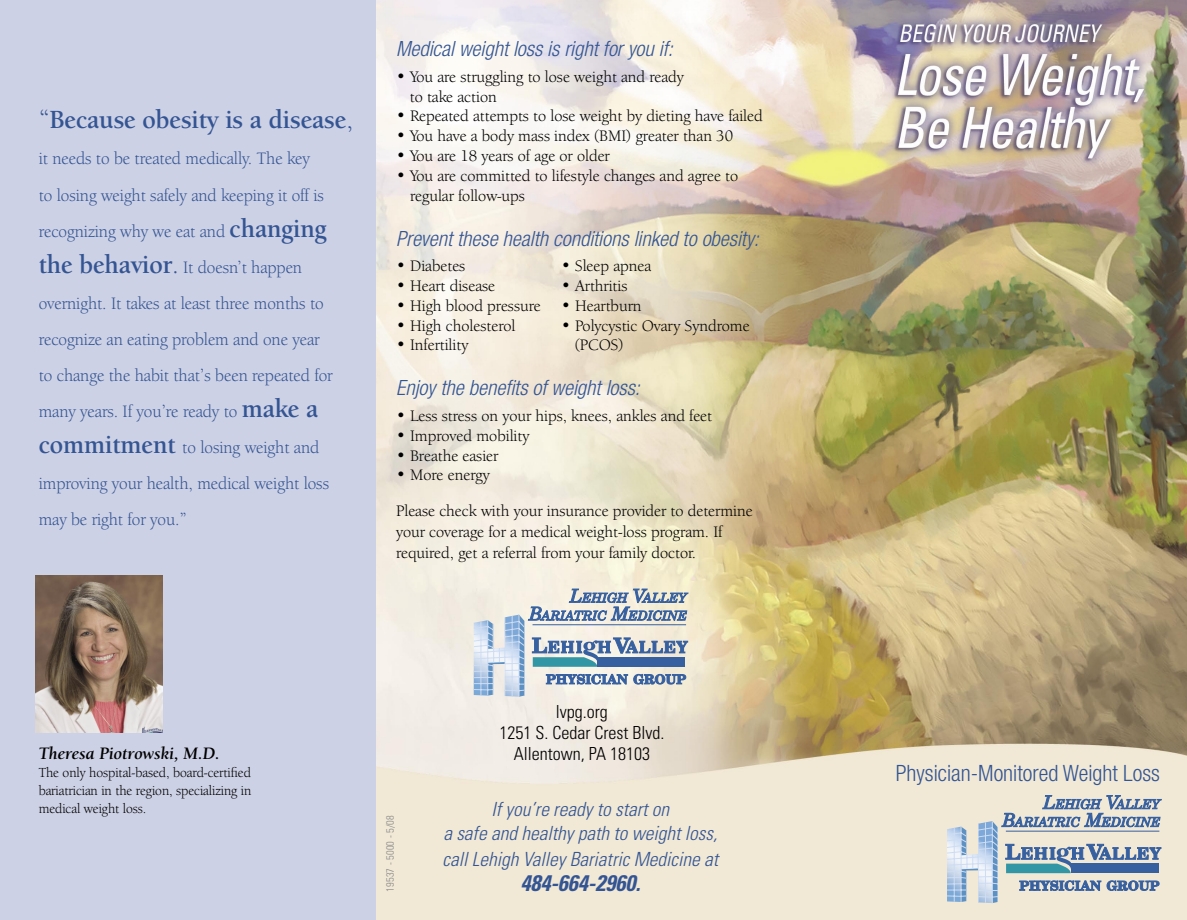
<style>
.page{position:relative;width:1187px;height:920px;background:#fff}
.page>*{position:absolute;margin:0;border:0;box-sizing:border-box;transform-origin:0 0}
.t1{font:700 27px "Berkeley Oldstyle IT Cby BT";letter-spacing:-.005em;color:#345593}
.t2{font:300 condensed 22.5px "Helvetica Neue";color:#345593}
.t3{font:italic 700 condensed 22.5px "Univers";color:#345593}
.t4{font:italic 300 condensed 21px "Helvetica Neue";color:#345593}
.t5{font:italic 300 condensed 19.5px/24.8px "Univers";color:#345593;text-align:center}
.t6{font:18px/36px "Berkeley Oldstyle IT Cby BT";letter-spacing:-.005em;color:#345593}
.t7{font:300 condensed 18px/21px "Univers";color:#000;text-align:center}
.t8{font:italic 700 18px "Berkeley Oldstyle IT Cby BT";color:#000}
.t9{font:300 condensed 18px "Helvetica Neue";color:#000}
.t10{font:16.5px/19.8px "Berkeley Oldstyle IT Cby BT";color:#000}
.t11{font:14.25px/18px "Berkeley Oldstyle IT Cby BT";letter-spacing:-.005em;color:#000;text-align:justify}
.t12{font:300 condensed 10.5px "Univers";letter-spacing:.01em;color:#888}
.s1{font-weight:400}
.s2{font-weight:700;font-size:27px}
.s3{font-size:27px}
</style>
<div class="page">
<div style="left:0;top:0;width:376px;height:919px;background:#cdd1e5"></div>
<img style="left:36px;top:575px;width:127px;height:157px">
<img style="left:376px;top:0;width:810px;height:919px">
<svg style="left:473px;top:589px;width:215px;height:107px;background:#bcc7d1"></svg>
<svg style="left:946px;top:795px;width:215px;height:108px;background:#bbc5cb"></svg>
<h1 class="t1" style="left:39px;top:104px;width:316px"><span class="s1">“</span>Because obesity is a disease<span class="s1">,</span></h1>
<p class="t6" style="left:39px;top:140px;width:295px">it needs to be treated medically. The key<br>to losing weight safely and keeping it off is recognizing why we eat and <span class="s2">changing the behavior</span><span class="s3">.</span> It doesn’t happen overnight. It takes at least three months to recognize an eating problem and one year to change the habit that’s been repeated for many years. If you’re ready to <span class="s2">make a commitment</span> to losing weight and improving your health, medical weight loss may be right for you.”</p>
<p class="t4" style="left:396px;top:37px;width:278px">Medical weight loss is right for you if:</p>
<p class="t10" style="left:410px;top:66px;width:275px;text-indent:-14px">• You are struggling to lose weight and ready to take action</p>
<p class="t10" style="left:396px;top:106px;width:368px">• Repeated attempts to lose weight by dieting have failed</p>
<p class="t10" style="left:396px;top:126px;width:338px">• You have a body mass index (BMI) greater than 30</p>
<p class="t10" style="left:396px;top:146px;width:215px">• You are 18 years of age or older</p>
<p class="t10" style="left:410px;top:165px;width:329px;text-indent:-14px">• You are committed to lifestyle changes and agree to regular follow-ups</p>
<p class="t4" style="left:396px;top:226px;width:364px">Prevent these health conditions linked to obesity:</p>
<p class="t10" style="left:396px;top:256px;width:71px">• Diabetes</p>
<p class="t10" style="left:561px;top:256px;width:91px">• Sleep apnea</p>
<p class="t10" style="left:396px;top:276px;width:100px">• Heart disease</p>
<p class="t10" style="left:561px;top:276px;width:68px">• Arthritis</p>
<p class="t10" style="left:396px;top:295px;width:247px">• High blood pressure • Heartburn</p>
<p class="t10" style="left:396px;top:315px;width:121px">• High cholesterol</p>
<p class="t10" style="left:561px;top:315px;width:190px">• Polycystic Ovary Syndrome</p>
<p class="t10" style="left:396px;top:335px;width:74px">• Infertility</p>
<p class="t10" style="left:574px;top:335px;width:51px">(PCOS)</p>
<p class="t4" style="left:396px;top:376px;width:245px">Enjoy the benefits of weight loss:</p>
<p class="t10" style="left:396px;top:405px;width:317px">• Less stress on your hips, knees, ankles and feet</p>
<p class="t10" style="left:396px;top:425px;width:135px">• Improved mobility</p>
<p class="t10" style="left:396px;top:445px;width:104px">• Breathe easier</p>
<p class="t10" style="left:396px;top:457px;width:358px;line-height:36px">• More energy<br>Please check with your insurance provider to determine</p>
<p class="t10" style="left:396px;top:521px;width:328px;line-height:21px">your coverage for a medical weight-loss program. If required, get a referral from your family doctor.</p>
<p class="t9" style="left:476px;top:530px;width:172px">Space for some other copy</p>
<p class="t8" style="left:39px;top:742px;width:183px">Theresa Piotrowski, M.D.</p>
<p class="t11" style="left:39px;top:763px;width:214px">The only hospital-based, board-certified bariatrician in the region, specializing in medical weight loss.</p>
<p class="t12" style="left:384px;top:891px;width:78px;rotate:-90deg">19537 - 5000 - 5/08</p>
<p class="t7" style="left:499px;top:701px;width:166px">lvpg.org<br>1251 S. Cedar Crest Blvd.<br>Allentown, PA 18103</p>
<p class="t5" style="left:442px;top:796px;width:277px">If you’re ready to start on<br>a safe and healthy path to weight loss, call Lehigh Valley Bariatric Medicine at</p>
<h2 class="t3" style="left:520px;top:869px;width:121px">484-664-2960.</h2>
<h2 class="t2" style="left:895px;top:759px;width:265px">Physician-Monitored Weight Loss</h2>
</div>
